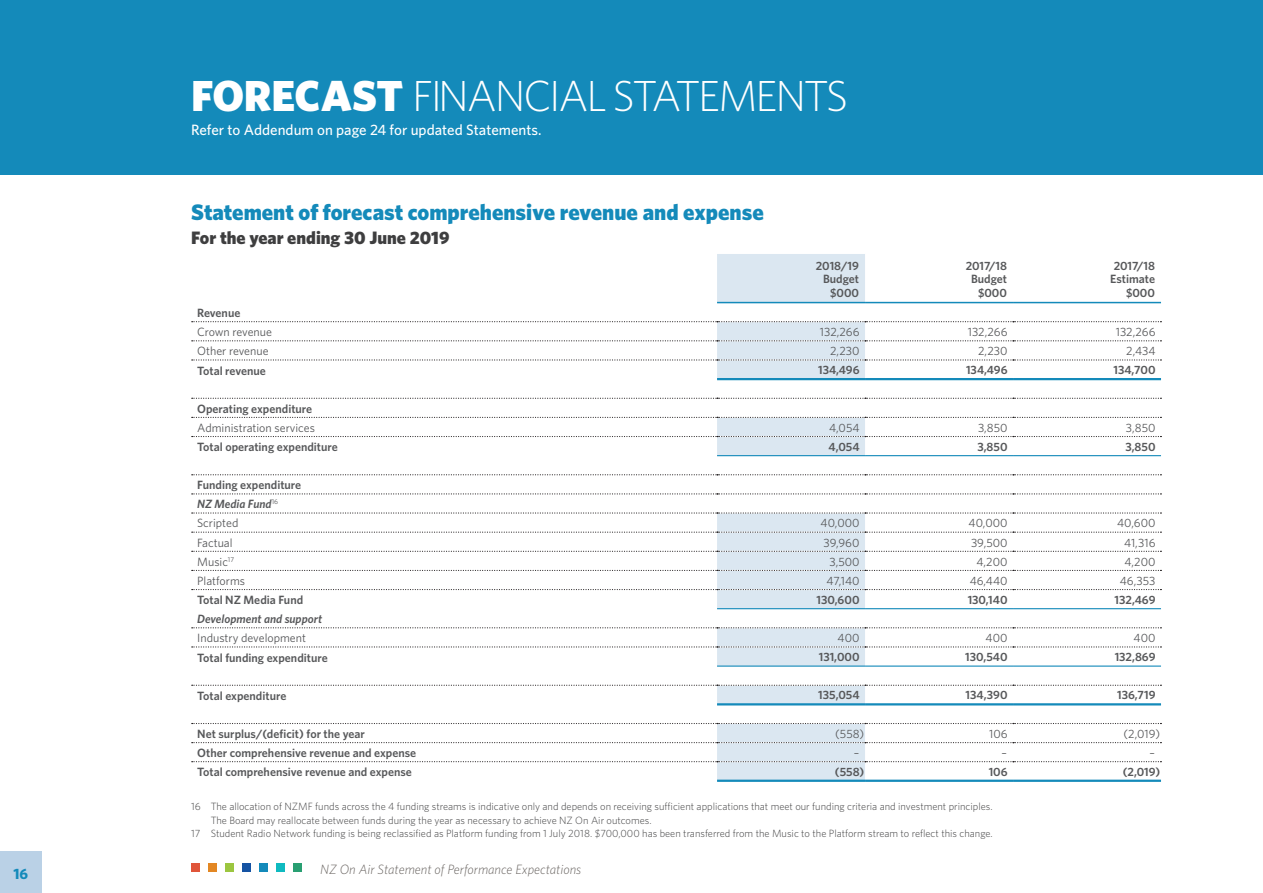
<style>
.page{position:relative;width:1263px;height:893px;background:#fff}
.page>*{position:absolute;margin:0;border:0;box-sizing:border-box;transform-origin:0 0}
.t1{font:300 43.5px "Whitney";letter-spacing:-.05em;color:#fff}
.t2{font:900 22.5px "Whitney";color:#148aba}
.t3{font:900 18px "Whitney";color:#3e3e3f}
.t4{font:500 15px "Whitney";color:#fff}
.t5{font:700 15px "Whitney";color:#148aba}
.t6{font:italic 300 13.5px "Whitney";color:#6b6663}
.t7{font:600 12px/13.5px "Whitney";color:#57585a;text-align:right}
.t8{font:12px "Whitney";color:#57585a}
.t9{font:italic 600 12px "Whitney";color:#57585a}
.t10{font:300 10.5px "Whitney";color:#3e3e3f}
.s1{font-weight:900}
.s2{font-style:italic}
.s3{font-weight:400}
</style>
<div class="page">
<div style="left:0;top:851px;width:42px;height:42px;background:#bad1e6"></div>
<div style="left:191px;top:863px;width:9px;height:9px;background:#e0553a"></div>
<div style="left:208px;top:863px;width:9px;height:9px;background:#e38723"></div>
<div style="left:225px;top:863px;width:9px;height:9px;background:#9cc640"></div>
<div style="left:242px;top:863px;width:9px;height:9px;background:#1553a3"></div>
<div style="left:259px;top:863px;width:9px;height:9px;background:#148aba"></div>
<div style="left:276px;top:863px;width:9px;height:9px;background:#0fbac0"></div>
<div style="left:293px;top:863px;width:8px;height:9px;background:#299f72"></div>
<div style="left:0;top:0;width:1263px;height:175px;background:#148aba"></div>
<svg style="left:717px;top:254px;width:148px;height:526px;fill:#dbe7f1"></svg>
<svg style="left:192px;top:742px;width:969px;height:1px"></svg>
<svg style="left:192px;top:340px;width:969px;height:1px"></svg>
<svg style="left:192px;top:321px;width:969px;height:1px"></svg>
<hr style="left:865px;top:378px;width:148px;height:2px;background:#148aba">
<hr style="left:1013px;top:378px;width:148px;height:2px;background:#148aba">
<svg style="left:192px;top:474px;width:969px;height:1px"></svg>
<svg style="left:192px;top:493px;width:969px;height:1px"></svg>
<svg style="left:192px;top:551px;width:969px;height:1px"></svg>
<svg style="left:192px;top:570px;width:969px;height:1px"></svg>
<svg style="left:192px;top:398px;width:969px;height:1px"></svg>
<hr style="left:717px;top:302px;width:148px;height:1px;background:#148aba">
<hr style="left:865px;top:302px;width:148px;height:1px;background:#148aba">
<hr style="left:1013px;top:302px;width:148px;height:1px;background:#148aba">
<svg style="left:192px;top:417px;width:969px;height:1px"></svg>
<svg style="left:192px;top:627px;width:969px;height:1px"></svg>
<hr style="left:1013px;top:703px;width:148px;height:2px;background:#148aba">
<svg style="left:192px;top:723px;width:969px;height:1px"></svg>
<hr style="left:717px;top:703px;width:148px;height:2px;background:#148aba">
<svg style="left:192px;top:685px;width:969px;height:1px"></svg>
<hr style="left:865px;top:703px;width:148px;height:2px;background:#148aba">
<hr style="left:717px;top:780px;width:148px;height:2px;background:#148aba">
<svg style="left:192px;top:761px;width:969px;height:1px"></svg>
<hr style="left:865px;top:780px;width:148px;height:2px;background:#148aba">
<hr style="left:1013px;top:780px;width:148px;height:2px;background:#148aba">
<svg style="left:192px;top:359px;width:969px;height:2px"></svg>
<hr style="left:717px;top:378px;width:148px;height:2px;background:#148aba">
<hr style="left:717px;top:608px;width:148px;height:1px;background:#148aba">
<hr style="left:717px;top:455px;width:148px;height:1px;background:#148aba">
<hr style="left:865px;top:665px;width:148px;height:2px;background:#148aba">
<hr style="left:1013px;top:665px;width:148px;height:2px;background:#148aba">
<hr style="left:865px;top:608px;width:148px;height:1px;background:#148aba">
<hr style="left:1013px;top:608px;width:148px;height:1px;background:#148aba">
<hr style="left:865px;top:455px;width:148px;height:1px;background:#148aba">
<hr style="left:1013px;top:455px;width:148px;height:1px;background:#148aba">
<hr style="left:717px;top:665px;width:148px;height:2px;background:#148aba">
<svg style="left:192px;top:512px;width:969px;height:2px"></svg>
<svg style="left:192px;top:532px;width:969px;height:1px"></svg>
<svg style="left:192px;top:436px;width:969px;height:1px"></svg>
<svg style="left:192px;top:589px;width:969px;height:1px"></svg>
<svg style="left:192px;top:646px;width:969px;height:1px"></svg>
<p class="t5" style="left:14px;top:863px;width:16px">16</p>
<h1 class="t1" style="left:191px;top:67px;width:658px"><span class="s1">FORECAST</span> FINANCIAL STATEMENTS</h1>
<p class="t4" style="left:191px;top:120px;width:352px">Refer to Addendum on page 24 for updated Statements.</p>
<h2 class="t2" style="left:191px;top:197px;width:574px">Statement of forecast comprehensive revenue and expense</h2>
<h3 class="t3" style="left:191px;top:225px;width:260px">For the year ending 30 June 2019</h3>
<p class="t7" style="left:816px;top:258px;width:45px">2018/19<br>Budget $000</p>
<p class="t7" style="left:966px;top:258px;width:43px">2017/18<br>Budget $000</p>
<p class="t7" style="left:1110px;top:258px;width:46px">2017/18<br>Estimate $000</p>
<p class="t7" style="left:197px;top:305px;width:45px">Revenue</p>
<p class="t8" style="left:197px;top:324px;width:76px">Crown revenue</p>
<p class="t8" style="left:820px;top:324px;width:41px">132,266</p>
<p class="t8" style="left:968px;top:324px;width:41px">132,266</p>
<p class="t8" style="left:1116px;top:324px;width:41px">132,266</p>
<p class="t8" style="left:197px;top:343px;width:73px">Other revenue</p>
<p class="t8" style="left:830px;top:343px;width:31px">2,230</p>
<p class="t8" style="left:978px;top:343px;width:31px">2,230</p>
<p class="t8" style="left:1126px;top:343px;width:31px">2,434</p>
<p class="t7" style="left:197px;top:363px;width:70px">Total revenue</p>
<p class="t7" style="left:818px;top:363px;width:43px">134,496</p>
<p class="t7" style="left:966px;top:363px;width:43px">134,496</p>
<p class="t7" style="left:1113px;top:363px;width:44px">134,700</p>
<p class="t7" style="left:197px;top:401px;width:117px">Operating expenditure</p>
<p class="t8" style="left:197px;top:420px;width:119px">Administration services</p>
<p class="t8" style="left:829px;top:420px;width:32px">4,054</p>
<p class="t8" style="left:978px;top:420px;width:31px">3,850</p>
<p class="t8" style="left:1126px;top:420px;width:31px">3,850</p>
<p class="t7" style="left:197px;top:440px;width:142px">Total operating expenditure</p>
<p class="t7" style="left:828px;top:440px;width:33px">4,054</p>
<p class="t7" style="left:977px;top:440px;width:32px">3,850</p>
<p class="t7" style="left:1125px;top:440px;width:32px">3,850</p>
<p class="t7" style="left:197px;top:475px;width:106px;line-height:19px;text-align:left">Funding expenditure<br><span class="s2">NZ Media Fund</span><sup>16<br></sup><span class="s3">Scripted</span></p>
<p class="t8" style="left:821px;top:515px;width:40px">40,000</p>
<p class="t8" style="left:969px;top:515px;width:40px">40,000</p>
<p class="t8" style="left:1117px;top:515px;width:40px">40,600</p>
<p class="t8" style="left:197px;top:534px;width:37px">Factual</p>
<p class="t8" style="left:823px;top:534px;width:38px">39,960</p>
<p class="t8" style="left:971px;top:534px;width:38px">39,500</p>
<p class="t8" style="left:1124px;top:534px;width:33px">41,316</p>
<p class="t8" style="left:197px;top:553px;width:38px">Music<sup>17</sup></p>
<p class="t8" style="left:829px;top:553px;width:32px">3,500</p>
<p class="t8" style="left:976px;top:553px;width:33px">4,200</p>
<p class="t8" style="left:1124px;top:553px;width:33px">4,200</p>
<p class="t8" style="left:197px;top:573px;width:49px">Platforms</p>
<p class="t8" style="left:826px;top:573px;width:34px">47,140</p>
<p class="t8" style="left:970px;top:573px;width:39px">46,440</p>
<p class="t8" style="left:1120px;top:573px;width:37px">46,353</p>
<p class="t7" style="left:197px;top:593px;width:108px">Total NZ Media Fund</p>
<p class="t7" style="left:817px;top:593px;width:44px">130,600</p>
<p class="t7" style="left:968px;top:593px;width:41px">130,140</p>
<p class="t7" style="left:1114px;top:593px;width:42px">132,469</p>
<p class="t9" style="left:197px;top:611px;width:126px">Development and support</p>
<p class="t8" style="left:197px;top:630px;width:110px">Industry development</p>
<p class="t8" style="left:838px;top:630px;width:23px">400</p>
<p class="t8" style="left:986px;top:630px;width:23px">400</p>
<p class="t8" style="left:1133px;top:630px;width:23px">400</p>
<p class="t7" style="left:197px;top:650px;width:132px">Total funding expenditure</p>
<p class="t7" style="left:819px;top:650px;width:42px">131,000</p>
<p class="t7" style="left:965px;top:650px;width:44px">130,540</p>
<p class="t7" style="left:1115px;top:650px;width:42px">132,869</p>
<p class="t7" style="left:197px;top:689px;width:91px">Total expenditure</p>
<p class="t7" style="left:818px;top:688px;width:43px">135,054</p>
<p class="t7" style="left:965px;top:688px;width:43px">134,390</p>
<p class="t7" style="left:1117px;top:688px;width:40px">136,719</p>
<p class="t7" style="left:197px;top:727px;width:169px">Net surplus/(deficit) for the year</p>
<p class="t8" style="left:835px;top:726px;width:31px">(558)</p>
<p class="t8" style="left:989px;top:726px;width:20px">106</p>
<p class="t8" style="left:1123px;top:726px;width:38px">(2,019)</p>
<p class="t7" style="left:197px;top:746px;width:221px">Other comprehensive revenue and expense</p>
<p class="t8" style="left:854px;top:745px;width:7px">–</p>
<p class="t8" style="left:1002px;top:745px;width:7px">–</p>
<p class="t8" style="left:1150px;top:745px;width:7px">–</p>
<p class="t7" style="left:197px;top:765px;width:216px">Total comprehensive revenue and expense</p>
<p class="t7" style="left:835px;top:765px;width:31px">(558)</p>
<p class="t7" style="left:989px;top:765px;width:20px">106</p>
<p class="t7" style="left:1123px;top:765px;width:39px">(2,019)</p>
<p class="t10" style="left:191px;top:800px;width:803px">16 The allocation of NZMF funds across the 4 funding streams is indicative only and depends on receiving sufficient applications that meet our funding criteria and investment principles.</p>
<p class="t10" style="left:211px;top:813px;width:442px">The Board may reallocate between funds during the year as necessary to achieve NZ On Air outcomes.</p>
<p class="t10" style="left:191px;top:827px;width:803px">17 Student Radio Network funding is being reclassified as Platform funding from 1 July 2018. $700,000 has been transferred from the Music to the Platform stream to reflect this change.</p>
<p class="t6" style="left:320px;top:860px;width:263px">NZ On Air Statement of Performance Expectations</p>
</div>
